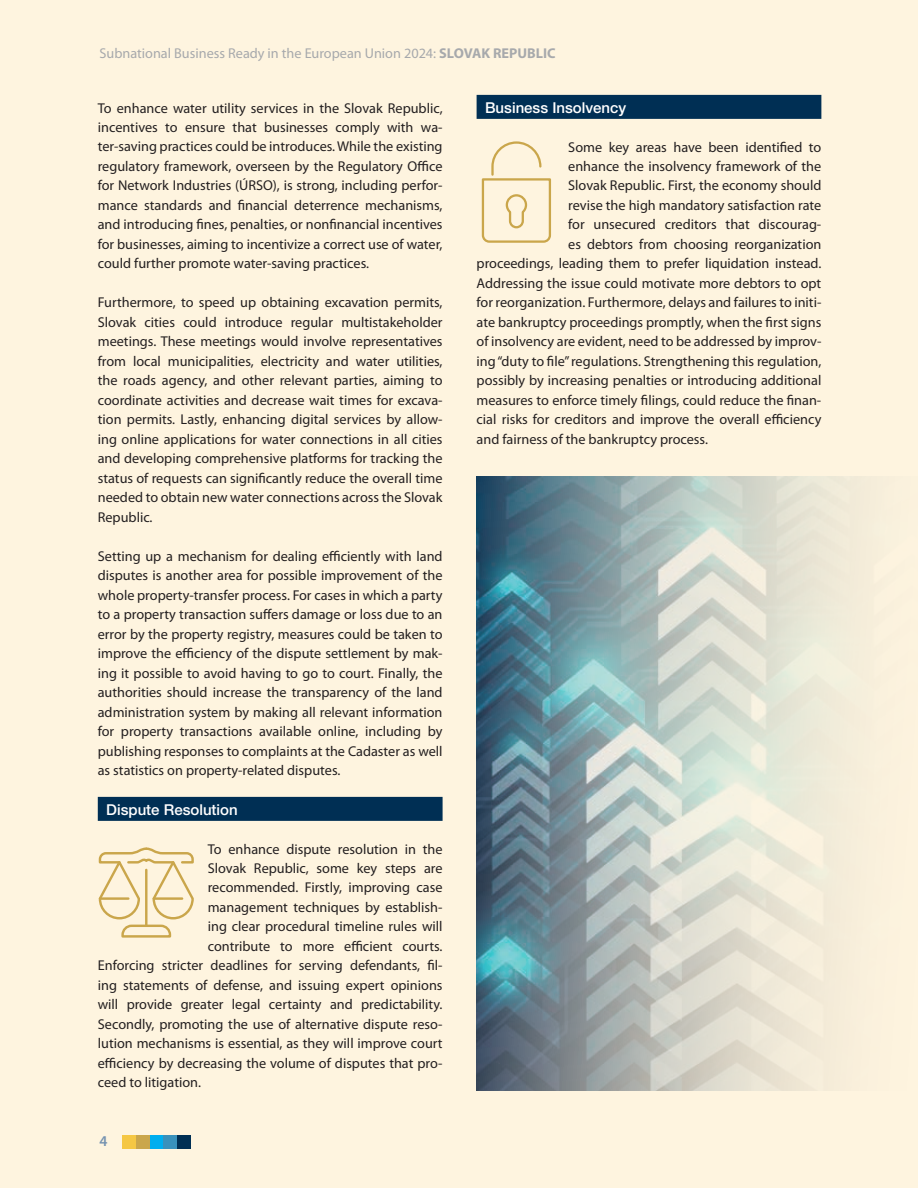
<style>
.page{position:relative;width:918px;height:1188px;background:#fef4df}
.page>*{position:absolute;margin:0;border:0;box-sizing:border-box;transform-origin:0 0}
.t1{font:500 15px "Helvetica Neue LT Pro";color:#fff}
.t2{font:600 15px "Myriad Pro";color:#7592b0}
.t3{font:14.25px/19.5px "Myriad Pro";color:#231f20;text-align:justify}
.t4{font:14.25px "Myriad Pro";color:#a7a9ac}
.s1{font-weight:700}
</style>
<div class="page">
<div style="left:177px;top:1135px;width:14px;height:13px;background:#002f54"></div>
<div style="left:163px;top:1135px;width:14px;height:13px;background:#3991bc"></div>
<div style="left:149px;top:1135px;width:14px;height:13px;background:#00aeef"></div>
<div style="left:136px;top:1135px;width:13px;height:13px;background:#caa64b"></div>
<div style="left:122px;top:1135px;width:14px;height:13px;background:#f5c744"></div>
<svg style="left:98px;top:847px;width:96px;height:91px"></svg>
<hr style="left:145px;top:870px;width:3px;height:56px;background:#caa64b">
<svg style="left:481px;top:141px;width:70px;height:102px"></svg>
<div style="left:98px;top:797px;width:345px;height:24px;background:#002f54"></div>
<div style="left:477px;top:95px;width:344px;height:24px;background:#002f54"></div>
<img style="left:477px;top:476px;width:389px;height:614px">
<p class="t4" style="left:99px;top:44px;width:458px">Subnational Business Ready in the European Union 2024: <span class="s1">SLOVAK REPUBLIC</span></p>
<p class="t3" style="left:98px;top:98px;width:346px">To enhance water utility services in the Slovak Republic, incentives to ensure that businesses comply with wa&shy;ter-saving practices could be introduces. While the existing regulatory framework, overseen by the Regulatory Office for Network Industries (ÚRSO), is strong, including perfor&shy;mance standards and financial deterrence mechanisms, and introducing fines, penalties, or nonfinancial incentives for businesses, aiming to incentivize a correct use of water, could further promote water-saving practices.</p>
<p class="t3" style="left:98px;top:293px;width:346px">Furthermore, to speed up obtaining excavation permits, Slovak cities could introduce regular multistakeholder meetings. These meetings would involve representatives from local municipalities, electricity and water utilities, the roads agency, and other relevant parties, aiming to coordinate activities and decrease wait times for excava&shy;tion permits. Lastly, enhancing digital services by allow&shy;ing online applications for water connections in all cities and developing comprehensive platforms for tracking the status of requests can significantly reduce the overall time needed to obtain new water connections across the Slovak Republic.</p>
<p class="t3" style="left:98px;top:546px;width:346px">Setting up a mechanism for dealing efficiently with land disputes is another area for possible improvement of the whole property-transfer process. For cases in which a party to a property transaction suffers damage or loss due to an error by the property registry, measures could be taken to improve the efficiency of the dispute settlement by mak&shy;ing it possible to avoid having to go to court. Finally, the authorities should increase the transparency of the land administration system by making all relevant information for property transactions available online, including by publishing responses to complaints at the Cadaster as well as statistics on property-related disputes.</p>
<p class="t1" style="left:106px;top:800px;width:133px">Dispute Resolution</p>
<p class="t3" style="left:208px;top:839px;width:236px">To enhance dispute resolution in the</p>
<p class="t3" style="left:208px;top:858px;width:236px">Slovak Republic, some key steps are</p>
<p class="t3" style="left:208px;top:878px;width:236px">recommended. Firstly, improving case</p>
<p class="t3" style="left:208px;top:897px;width:236px">management techniques by establish-</p>
<p class="t3" style="left:208px;top:917px;width:236px">ing clear procedural timeline rules will</p>
<p class="t3" style="left:208px;top:936px;width:236px">contribute to more efficient courts.</p>
<p class="t3" style="left:98px;top:956px;width:346px">Enforcing stricter deadlines for serving defendants, fil-</p>
<p class="t3" style="left:98px;top:975px;width:346px">ing statements of defense, and issuing expert opinions</p>
<p class="t3" style="left:98px;top:995px;width:346px">will provide greater legal certainty and predictability.</p>
<p class="t3" style="left:98px;top:1014px;width:346px">Secondly, promoting the use of alternative dispute reso-</p>
<p class="t3" style="left:98px;top:1034px;width:346px">lution mechanisms is essential, as they will improve court</p>
<p class="t3" style="left:98px;top:1053px;width:346px">efficiency by decreasing the volume of disputes that pro-</p>
<p class="t3" style="left:98px;top:1073px;width:105px">ceed to litigation.</p>
<p class="t2" style="left:99px;top:1131px;width:10px">4</p>
<p class="t1" style="left:485px;top:98px;width:143px">Business Insolvency</p>
<p class="t3" style="left:568px;top:137px;width:255px">Some key areas have been identified to</p>
<p class="t3" style="left:568px;top:156px;width:255px">enhance the insolvency framework of the</p>
<p class="t3" style="left:568px;top:176px;width:255px">Slovak Republic. First, the economy should</p>
<p class="t3" style="left:568px;top:195px;width:255px">revise the high mandatory satisfaction rate</p>
<p class="t3" style="left:568px;top:215px;width:255px">for unsecured creditors that discourag-</p>
<p class="t3" style="left:568px;top:234px;width:255px">es debtors from choosing reorganization</p>
<p class="t3" style="left:477px;top:254px;width:346px">proceedings, leading them to prefer liquidation instead.</p>
<p class="t3" style="left:477px;top:273px;width:346px">Addressing the issue could motivate more debtors to opt</p>
<p class="t3" style="left:477px;top:293px;width:346px">for reorganization. Furthermore, delays and failures to initi-</p>
<p class="t3" style="left:477px;top:312px;width:346px">ate bankruptcy proceedings promptly, when the first signs</p>
<p class="t3" style="left:477px;top:332px;width:346px">of insolvency are evident, need to be addressed by improv-</p>
<p class="t3" style="left:477px;top:351px;width:346px">ing “duty to file” regulations. Strengthening this regulation,</p>
<p class="t3" style="left:477px;top:371px;width:346px">possibly by increasing penalties or introducing additional</p>
<p class="t3" style="left:477px;top:390px;width:346px">measures to enforce timely filings, could reduce the finan-</p>
<p class="t3" style="left:477px;top:410px;width:346px">cial risks for creditors and improve the overall efficiency</p>
<p class="t3" style="left:477px;top:429px;width:233px">and fairness of the bankruptcy process.</p>
</div>
